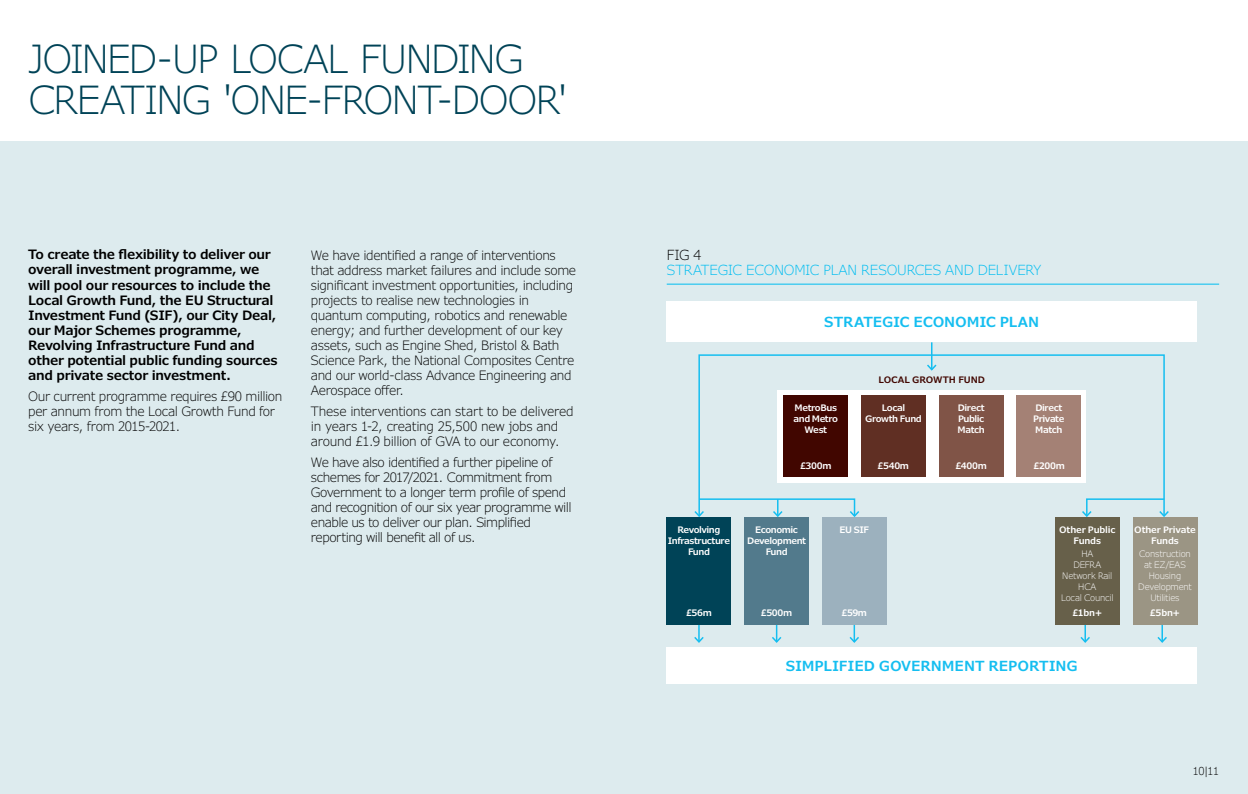
<style>
.page{position:relative;width:1248px;height:794px;background:#fff}
.page>*{position:absolute;margin:0;border:0;box-sizing:border-box;transform-origin:0 0}
.t1{font:300 39px/41px "Verdana Pro";letter-spacing:-.035em;color:#004357}
.t2{font:600 14px "Verdana Pro";letter-spacing:-.01em;color:#15bef0}
.t3{font:300 14px "Verdana Pro";letter-spacing:-.015em;color:#00bdf0}
.t4{font:300 14px "Verdana Pro";color:#000}
.t5{font:300 13px/15px "Verdana Pro";letter-spacing:-.035em;color:#000}
.t6{font:600 13px/15px "Verdana Pro";letter-spacing:-.025em;color:#000}
.t7{font:300 11px "Verdana Pro";color:#000}
.t8{font:600 9px/11px "Verdana Pro";letter-spacing:-.045em;color:#fff;text-align:center}
.t9{font:300 9px/11px "Verdana Pro";letter-spacing:-.025em;color:#fff;text-align:center}
.t10{font:600 9px/11px "Verdana Pro";letter-spacing:-.02em;color:#fff;text-align:center}
.t11{font:600 9px "Verdana Pro";color:#410600}
</style>
<div class="page">
<div style="left:0;top:141px;width:1247px;height:653px;background:#ddebee"></div>
<div style="left:777px;top:390px;width:308px;height:92px;background:#fff"></div>
<hr style="left:930px;top:342px;width:2px;height:27px;background:#15bef0">
<svg style="left:927px;top:363px;width:10px;height:8px"></svg>
<div style="left:666px;top:517px;width:65px;height:108px;background:#004357"></div>
<div style="left:744px;top:517px;width:64px;height:108px;background:#527a8c"></div>
<div style="left:822px;top:517px;width:64px;height:108px;background:#9cb1be"></div>
<div style="left:1055px;top:517px;width:64px;height:108px;background:#67604a"></div>
<div style="left:1132px;top:517px;width:65px;height:108px;background:#9b9584"></div>
<div style="left:783px;top:395px;width:65px;height:81px;background:#410600"></div>
<div style="left:861px;top:395px;width:64px;height:81px;background:#602f23"></div>
<div style="left:938px;top:395px;width:65px;height:81px;background:#805447"></div>
<div style="left:1016px;top:395px;width:64px;height:81px;background:#a48175"></div>
<div style="left:698px;top:354px;width:466px;height:163px;border:2px solid #15bef0"></div>
<div style="left:666px;top:301px;width:530px;height:41px;background:#fff"></div>
<div style="left:666px;top:647px;width:530px;height:36px;background:#fff"></div>
<svg style="left:694px;top:497px;width:166px;height:21px"></svg>
<svg style="left:772px;top:625px;width:10px;height:18px"></svg>
<svg style="left:694px;top:625px;width:10px;height:18px"></svg>
<svg style="left:849px;top:625px;width:10px;height:18px"></svg>
<svg style="left:1080px;top:625px;width:10px;height:18px"></svg>
<svg style="left:1157px;top:625px;width:10px;height:18px"></svg>
<svg style="left:1080px;top:497px;width:89px;height:21px"></svg>
<hr style="left:666px;top:284px;width:552px;height:1px;background:#00bdf0">
<h1 class="t1" style="left:28px;top:39px;width:540px">joined-up local funding creating 'one-front-door'</h1>
<p class="t6" style="left:28px;top:247px;width:251px">To create the flexibility to deliver our overall investment programme, we will pool our resources to include the Local Growth Fund, the EU Structural Investment Fund (SIF), our City Deal, our Major Schemes programme, Revolving Infrastructure Fund and other potential public funding sources and private sector investment.</p>
<p class="t5" style="left:28px;top:388px;width:256px">Our current programme requires £90 million per annum from the Local Growth Fund for six years, from 2015-2021.</p>
<p class="t5" style="left:311px;top:247px;width:267px">We have identified a range of interventions that address market failures and include some significant investment opportunities, including projects to realise new technologies in quantum computing, robotics and renewable energy; and further development of our key assets, such as Engine Shed, Bristol &amp; Bath Science Park, the National Composites Centre and our world-class Advance Engineering and Aerospace offer.</p>
<p class="t5" style="left:311px;top:403px;width:264px">These interventions can start to be delivered in years 1-2, creating 25,500 new jobs and around £1.9 billion of GVA to our economy.</p>
<p class="t5" style="left:311px;top:454px;width:262px">We have also identified a further pipeline of schemes for 2017/2021. Commitment from Government to a longer term profile of spend and recognition of our six year programme will enable us to deliver our plan. Simplified reporting will benefit all of us.</p>
<p class="t4" style="left:666px;top:246px;width:36px">FIG 4</p>
<p class="t3" style="left:666px;top:261px;width:10px">STR</p>
<p class="t3" style="left:693px;top:261px;width:63px">ATEGIC ECONOMIC</p>
<p class="t3" style="left:823px;top:261px;width:219px">PLAN resources and delivery</p>
<p class="t2" style="left:824px;top:313px;width:216px">STRATEGIC ECONOM IC PLAN</p>
<p class="t11" style="left:878px;top:374px;width:13px">Local</p>
<p class="t11" style="left:912px;top:374px;width:16px">Growth</p>
<p class="t11" style="left:958px;top:374px;width:14px">Fund</p>
<p class="t8" style="left:793px;top:402px;width:46px">MetroBus and Metro<br>West</p>
<p class="t8" style="left:865px;top:402px;width:58px">Local<br>Growth Fund</p>
<p class="t8" style="left:957px;top:402px;width:29px;text-align:justify">Direct Public Match</p>
<p class="t8" style="left:1033px;top:402px;width:33px;text-align:left">Direct<br>Private<br>Match</p>
<p class="t8" style="left:800px;top:460px;width:33px">£300m</p>
<p class="t8" style="left:877px;top:460px;width:33px">£540m</p>
<p class="t8" style="left:955px;top:460px;width:33px">£400m</p>
<p class="t8" style="left:1033px;top:460px;width:33px">£200m</p>
<p class="t8" style="left:667px;top:524px;width:64px">Revolving<br>Infrastructure<br>Fund</p>
<p class="t8" style="left:686px;top:607px;width:27px">£56m</p>
<p class="t8" style="left:747px;top:524px;width:60px">Economic<br>Development<br>Fund</p>
<p class="t8" style="left:760px;top:607px;width:33px">£500m</p>
<p class="t8" style="left:839px;top:524px;width:31px">EU SIF</p>
<p class="t8" style="left:841px;top:607px;width:27px">£59m</p>
<p class="t10" style="left:1058px;top:524px;width:58px">Other Public<br>Funds</p>
<p class="t9" style="left:1061px;top:549px;width:54px">HA<br>DE FRA<br>N etwork Rail<br>HCA<br>Local Council</p>
<p class="t8" style="left:1072px;top:607px;width:31px">£1bn+</p>
<p class="t2" style="left:785px;top:656px;width:39px">Simplified</p>
<p class="t2" style="left:878px;top:656px;width:12px">govern</p>
<p class="t2" style="left:941px;top:656px;width:24px">ment</p>
<p class="t2" style="left:988px;top:656px;width:11px">reporting</p>
<p class="t10" style="left:1134px;top:524px;width:63px">Other Private<br>Funds</p>
<p class="t9" style="left:1138px;top:549px;width:55px">Construction at EZ/EAS<br>Housing<br>Development<br>Utilities</p>
<p class="t8" style="left:1149px;top:607px;width:32px">£5bn+</p>
<p class="t7" style="left:1192px;top:763px;width:28px">10|11</p>
</div>
